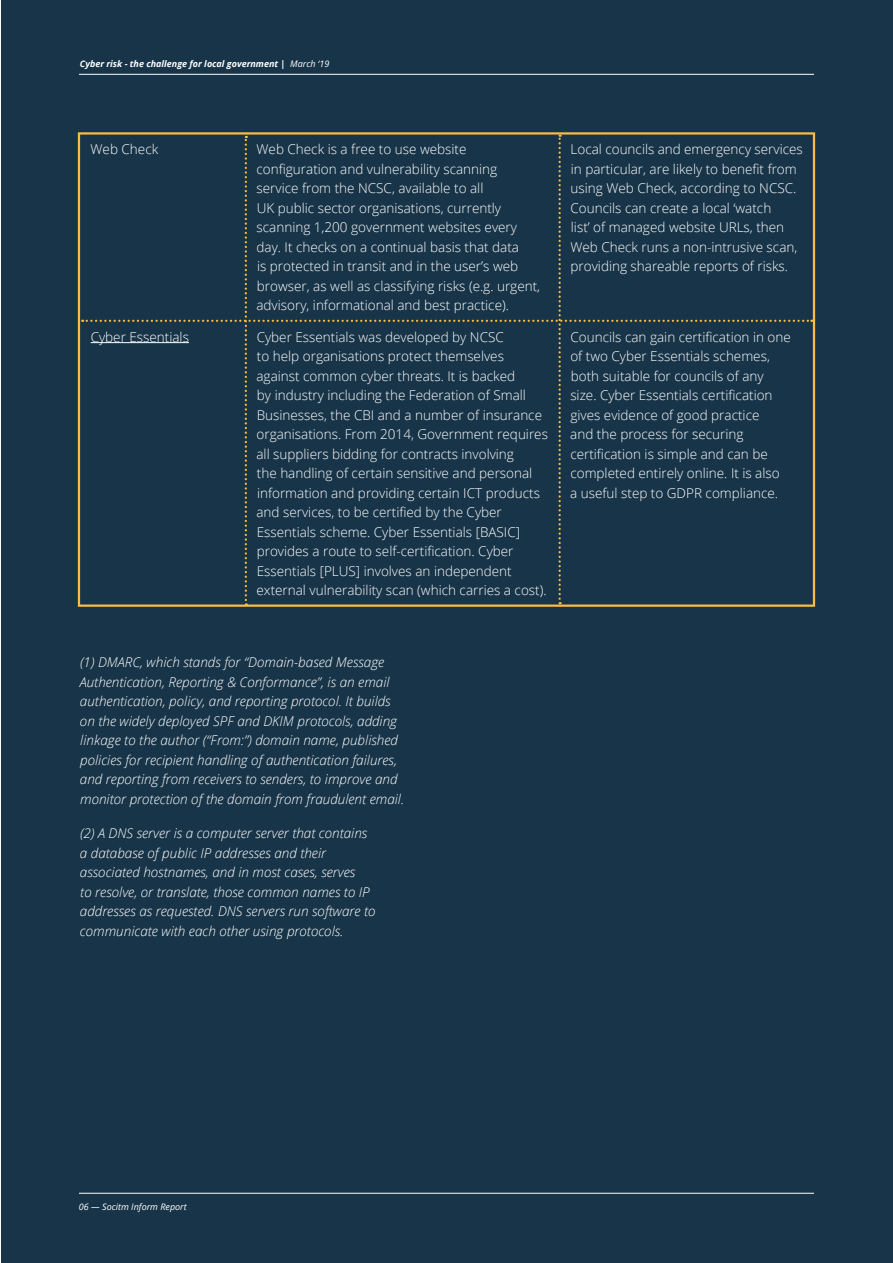
<style>
.page{position:relative;width:893px;height:1263px;background:#fff}
.page>*{position:absolute;margin:0;border:0;box-sizing:border-box;transform-origin:0 0}
.t1{font:300 13.5px/19.5px "Open Sans";color:#fff}
.t2{font:italic 300 13.5px/19.5px "Open Sans";color:#fff}
.t3{font:italic 700 9px "Open Sans";color:#fff}
.t4{font:italic 9px "Open Sans";color:#fff}
.s1{font-weight:400}
</style>
<div class="page">
<div style="left:1px;top:0;width:892px;height:1263px;background:#183448"></div>
<hr style="left:79px;top:1193px;width:735px;height:1px;background:#fff">
<hr style="left:79px;top:74px;width:735px;height:1px;background:#fff">
<svg style="left:82px;top:135px;width:730px;height:469px"></svg>
<div style="left:78px;top:132px;width:737px;height:475px;border:2px solid #fbbc40"></div>
<p class="t3" style="left:80px;top:57px;width:251px">Cyber risk - the challenge for local government | <span class="s1">March ‘19</span></p>
<p class="t1" style="left:91px;top:139px;width:69px">Web Check</p>
<p class="t1" style="left:91px;top:327px;width:100px">Cyber Essentials</p>
<p class="t1" style="left:256px;top:139px;width:285px">Web Check is a free to use website configuration and vulnerability scanning service from the NCSC, available to all<br>UK public sector organisations, currently scanning 1,200 government websites every day. It checks on a continual basis that data<br>is protected in transit and in the user’s web browser, as well as classifying risks (e.g. urgent, advisory, informational and best practice).</p>
<p class="t1" style="left:256px;top:327px;width:293px">Cyber Essentials was developed by NCSC<br>to help organisations protect themselves against common cyber threats. It is backed<br>by industry including the Federation of Small Businesses, the CBI and a number of insurance organisations. From 2014, Government requires all suppliers bidding for contracts involving<br>the handling of certain sensitive and personal information and providing certain ICT products and services, to be certified by the Cyber Essentials scheme. Cyber Essentials [BASIC] provides a route to self-certification. Cyber Essentials [PLUS] involves an independent external vulnerability scan (which carries a cost).</p>
<p class="t1" style="left:570px;top:139px;width:234px">Local councils and emergency services in particular, are likely to benefit from using Web Check, according to NCSC.<br>Councils can create a local ‘watch<br>list’ of managed website URLs, then Web Check runs a non-intrusive scan, providing shareable reports of risks.</p>
<p class="t1" style="left:570px;top:327px;width:222px">Councils can gain certification in one of two Cyber Essentials schemes, both suitable for councils of any size. Cyber Essentials certification gives evidence of good practice<br>and the process for securing certification is simple and can be completed entirely online. It is also<br>a useful step to GDPR compliance.</p>
<p class="t2" style="left:80px;top:652px;width:326px">(1) DMARC, which stands for “Domain-based Message Authentication, Reporting &amp; Conformance”, is an email authentication, policy, and reporting protocol. It builds on the widely deployed SPF and DKIM protocols, adding linkage to the author (“From:”) domain name, published policies for recipient handling of authentication failures, and reporting from receivers to senders, to improve and monitor protection of the domain from fraudulent email.</p>
<p class="t2" style="left:80px;top:823px;width:297px">(2) A DNS server is a computer server that contains a database of public IP addresses and their associated hostnames, and in most cases, serves<br>to resolve, or translate, those common names to IP addresses as requested. DNS servers run software to communicate with each other using protocols.</p>
<p class="t4" style="left:79px;top:1201px;width:109px">06 — Socitm Inform Report</p>
</div>
